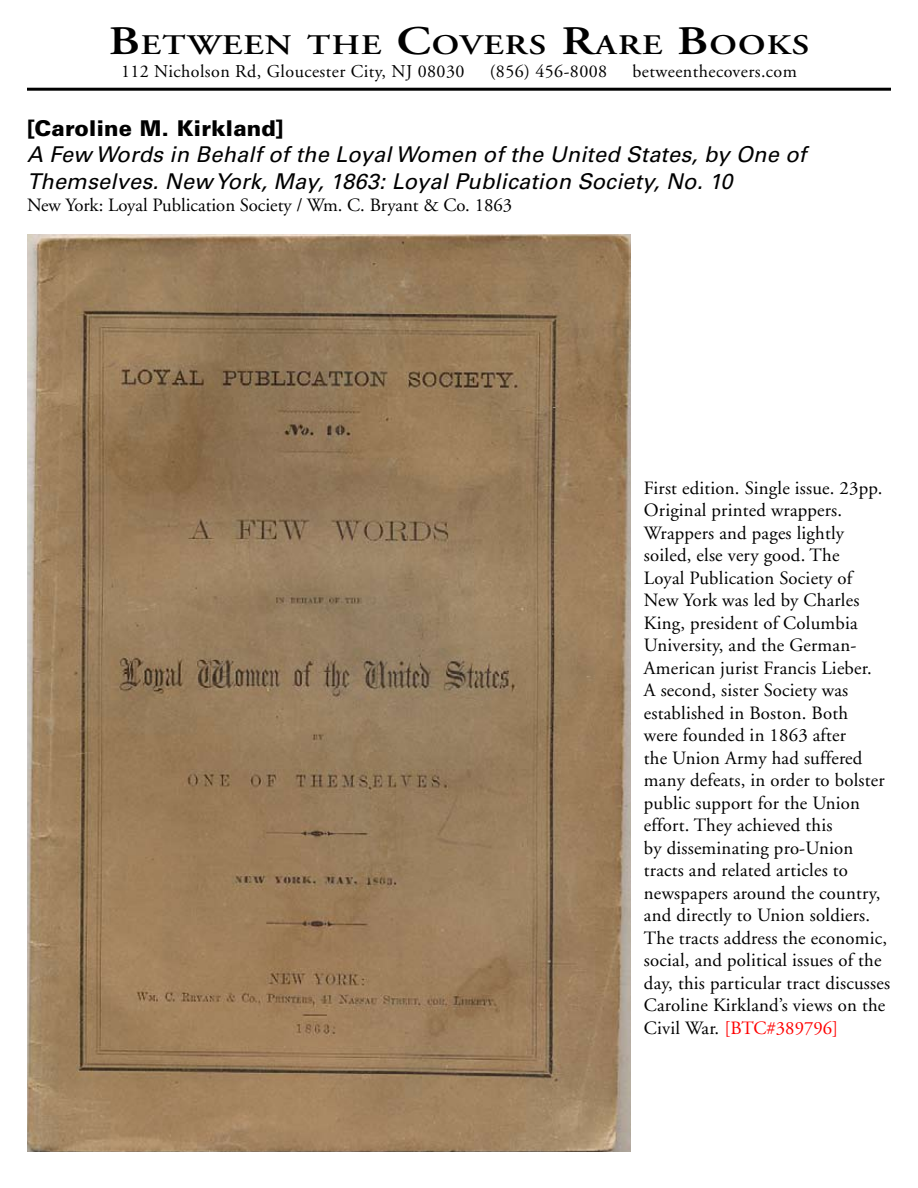
<style>
.page{position:relative;width:918px;height:1188px;background:#fff}
.page>*{position:absolute;margin:0;border:0;box-sizing:border-box;transform-origin:0 0}
.t1{font:600 28.35px "Adobe Garamond";letter-spacing:.035em;color:#000;scale:1.22 1}
.t2{font:italic 21.75px/26.1px "Univers";letter-spacing:.01em;color:#000}
.t3{font:900 21.75px "Univers";letter-spacing:.01em;color:#000}
.t4{font:18.75px/22.5px "Adobe Garamond";letter-spacing:.01em;color:#000}
.t5{font:18px "Adobe Garamond";letter-spacing:.025em;color:#000}
.s1{font-size:40.5px}
.s2{color:#f00}
</style>
<div class="page">
<hr style="left:27px;top:88px;width:864px;height:3px;background:#000">
<img style="left:27px;top:235px;width:603px;height:917px">
<h1 class="t1" style="left:109px;top:29px;width:576px"><span class="s1">B</span>ETWEEN THE <span class="s1">C</span>OVERS <span class="s1">R</span>ARE <span class="s1">B</span>OOKS</h1>
<p class="t5" style="left:121px;top:61px;width:345px">112 Nicholson Rd, Gloucester City, NJ 08030</p>
<p class="t5" style="left:490px;top:61px;width:119px">(856) 456-8008</p>
<p class="t5" style="left:633px;top:61px;width:166px">betweenthecovers.com</p>
<p class="t3" style="left:27px;top:115px;width:258px">[Caroline M. Kirkland]</p>
<p class="t2" style="left:27px;top:142px;width:781px">A Few Words in Behalf of the Loyal Women of the United States, by One of<br>Themselves. New York, May, 1863: Loyal Publication Society, No. 10</p>
<p class="t4" style="left:27px;top:194px;width:487px">New York: Loyal Publication Society / Wm. C. Bryant &amp; Co. 1863</p>
<p class="t4" style="left:644px;top:477px;width:248px">First edition. Single issue. 23pp.<br>Original printed wrappers.<br>Wrappers and pages lightly soiled, else very good. The<br>Loyal Publication Society of<br>New York was led by Charles<br>King, president of Columbia<br>University, and the German-<br>American jurist Francis Lieber.<br>A second, sister Society was established in Boston. Both<br>were founded in 1863 after<br>the Union Army had suffered many defeats, in order to bolster public support for the Union effort. They achieved this<br>by disseminating pro-Union tracts and related articles to newspapers around the country, and directly to Union soldiers.<br>The tracts address the economic, social, and political issues of the day, this particular tract discusses<br>Caroline Kirkland’s views on the<br>Civil War. <span class="s2">[BTC#389796]</span></p>
</div>
